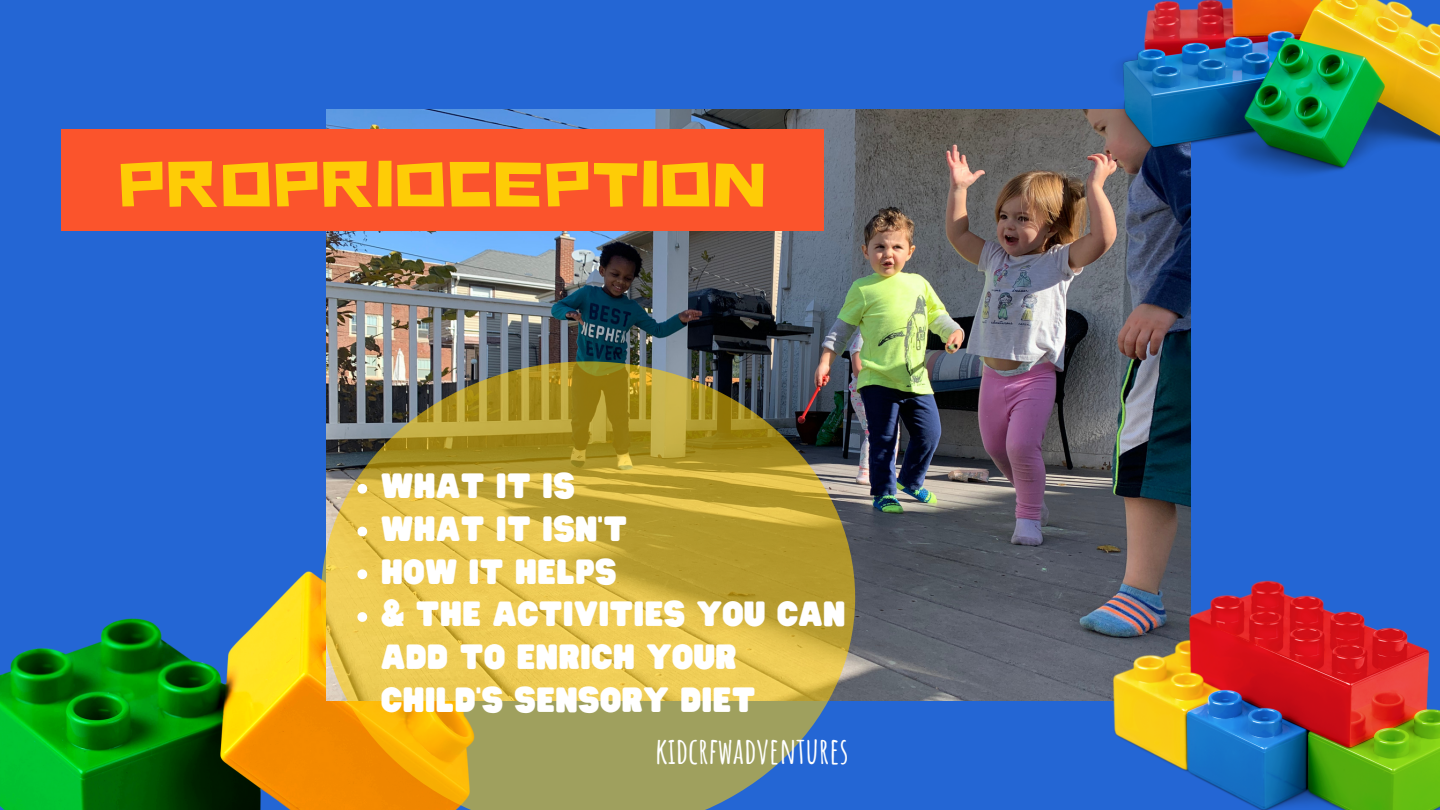
<style>
.page{position:relative;width:1440px;height:810px;background:#2466d4}
.page>*{position:absolute;margin:0;border:0;box-sizing:border-box;transform-origin:0 0}
.t1{font:64.7px "Hitchcut";letter-spacing:.05em;color:#fecc06}
.t2{font:700 36px "Amatic SC";color:#fff}
.t3{font:30.7px/42.8px "Hitand Run";letter-spacing:.02em;color:#fff}
</style>
<div class="page">
<img style="left:0;top:572px;width:321px;height:238px">
<img style="left:326px;top:110px;width:865px;height:591px">
<div style="left:61px;top:129px;width:763px;height:102px;background:#fb542c"></div>
<img style="left:1112px;top:580px;width:328px;height:230px">
<img style="left:1091px;top:0;width:349px;height:179px">
<svg style="left:321px;top:361px;width:534px;height:449px;background:#b7a149"></svg>
<svg style="left:357px;top:484px;width:10px;height:10px"></svg>
<svg style="left:357px;top:527px;width:10px;height:9px"></svg>
<svg style="left:357px;top:569px;width:10px;height:10px"></svg>
<svg style="left:357px;top:612px;width:10px;height:10px"></svg>
<p class="t1" style="left:119px;top:141px;width:647px">PROPRIOCEPTION</p>
<p class="t3" style="left:381px;top:466px;width:195px">WHAT IT IS</p>
<p class="t3" style="left:381px;top:509px;width:247px">WHAT IT ISN'T</p>
<p class="t3" style="left:381px;top:551px;width:237px">HOW IT HELPS</p>
<p class="t3" style="left:381px;top:594px;width:466px">&amp; THE ACTIVITIES YOU CAN<br>ADD TO ENRICH YOUR<br>CHILD'S SENSORY DIET</p>
<p class="t2" style="left:655px;top:728px;width:195px">KIDCRFWADVENTURES</p>
</div>
